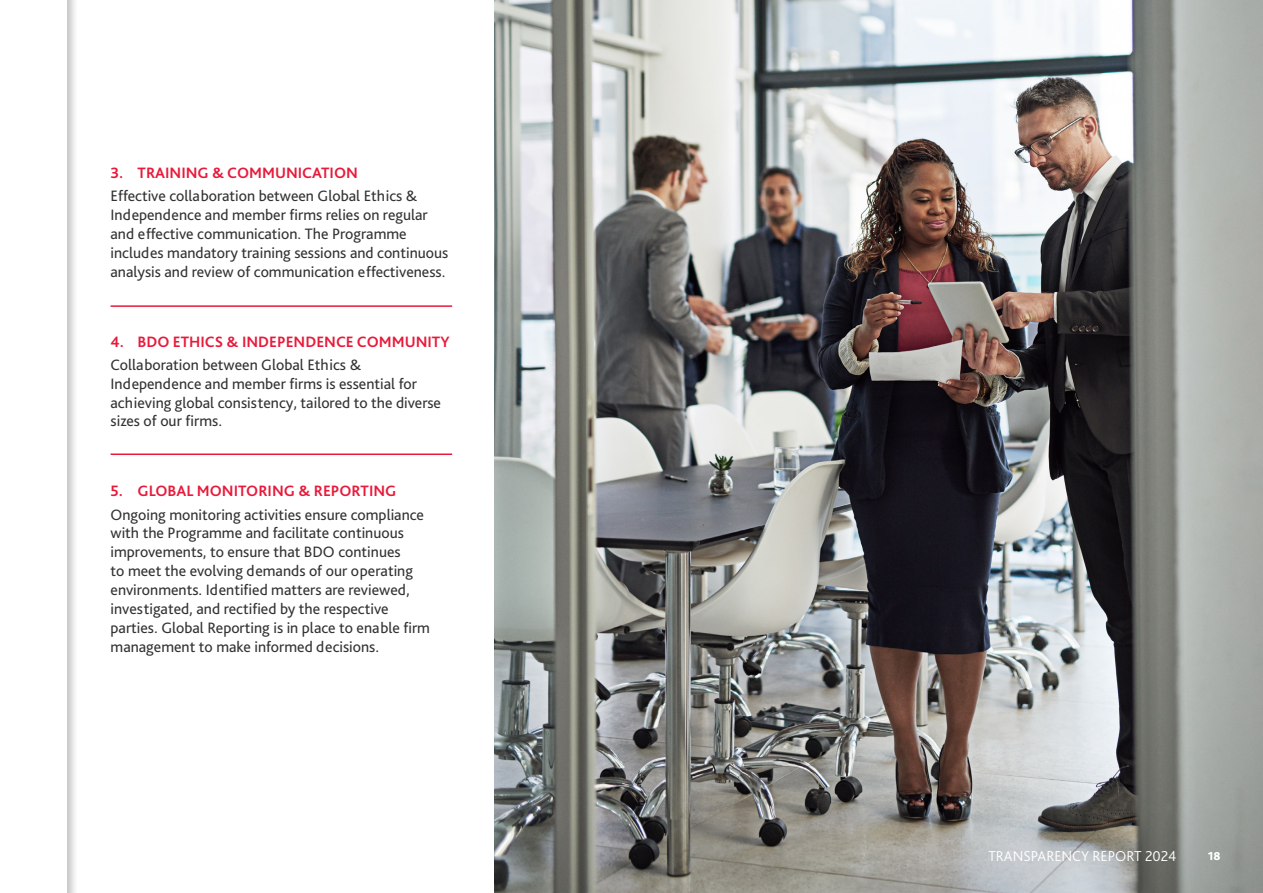
<style>
.page{position:relative;width:1263px;height:893px;background:#fff}
.page>*{position:absolute;margin:0;border:0;box-sizing:border-box;transform-origin:0 0}
.t1{font:15.75px/18.9px "Bliss Pro";color:#333}
.t2{font:700 15.75px "Bliss Pro";color:#e81a3b}
.t3{font:300 15px "Bliss Pro";color:#fff}
.t4{font:800 12px "Bliss Pro";color:#fff}
</style>
<div class="page">
<hr style="left:111px;top:305px;width:341px;height:2px;background:#e81a3b">
<hr style="left:111px;top:453px;width:341px;height:2px;background:#e81a3b">
<img style="left:495px;top:0;width:768px;height:893px">
<div style="left:0;top:0;width:80px;height:893px;background:#000;opacity:.25"></div>
<div style="left:0;top:0;width:67px;height:893px;background:#fff"></div>
<p class="t2" style="left:111px;top:163px;width:249px">3. TRAINING &amp; COMMUNICATION</p>
<p class="t1" style="left:111px;top:186px;width:339px">Effective collaboration between Global Ethics &amp; Independence and member firms relies on regular and effective communication. The Programme includes mandatory training sessions and continuous analysis and review of communication effectiveness.</p>
<p class="t2" style="left:111px;top:332px;width:340px">4. BDO ETHICS &amp; INDEPENDENCE COMMUNITY</p>
<p class="t1" style="left:111px;top:355px;width:332px">Collaboration between Global Ethics &amp; Independence and member firms is essential for achieving global consistency, tailored to the diverse sizes of our firms.</p>
<p class="t2" style="left:111px;top:481px;width:287px">5. GLOBAL MONITORING &amp; REPORTING</p>
<p class="t1" style="left:111px;top:504px;width:321px">Ongoing monitoring activities ensure compliance with the Programme and facilitate continuous improvements, to ensure that BDO continues<br>to meet the evolving demands of our operating environments. Identified matters are reviewed, investigated, and rectified by the respective parties. Global Reporting is in place to enable firm management to make informed decisions.</p>
<p class="t3" style="left:988px;top:846px;width:189px">TRANSPARENCY REPORT 2024</p>
<p class="t4" style="left:1208px;top:848px;width:14px">18</p>
</div>
